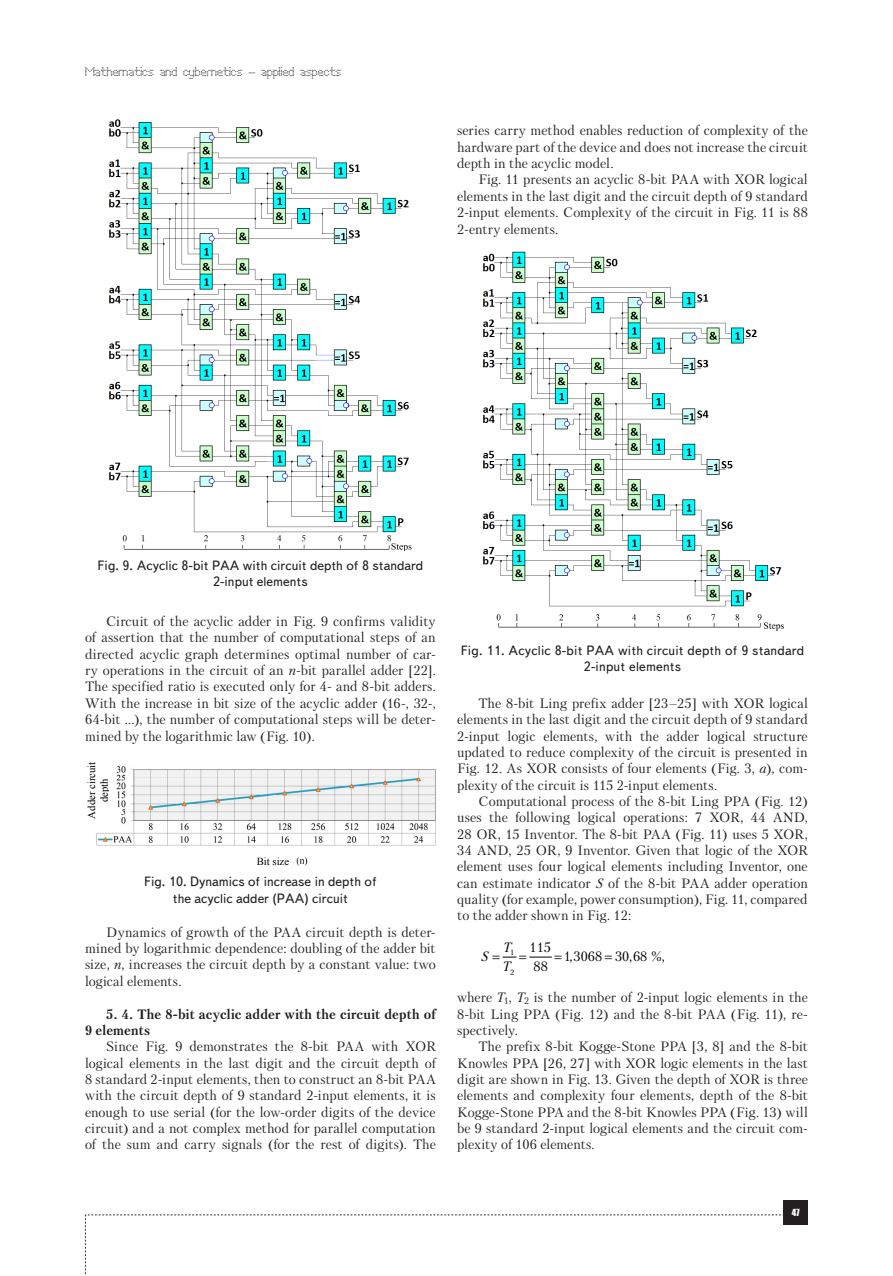
<style>
.page{position:relative;width:893px;height:1276px;background:#fff}
.page>*{position:absolute;margin:0;border:0;box-sizing:border-box;transform-origin:0 0}
.t1{font:13.5px/16.4px "Petersburg C";color:#231f20;text-align:justify}
.t2{font:13.5px/16.2px "Text Book C";color:#231f20;text-align:center}
.t3{font:700 13.5px/16.4px "Petersburg C";letter-spacing:.005em;color:#231f20}
.t4{font:13.5px "Petersburg C";letter-spacing:.005em;color:#000}
.t5{font:italic 13.5px "Petersburg C";color:#000}
.t6{font:12px "Perfo";letter-spacing:.015em;color:#231f20}
.t7{font:10.65px/12.6px "Times New Roman";color:#000;text-align:center}
.t8{font:9px "Impact";color:#fff}
.t9{font:7.8px "Petersburg C";color:#000}
.s1{font-style:italic}
</style>
<div class="page">
<svg style="left:85px;top:1214px;width:699px;height:62px"></svg>
<div style="left:784px;top:1200px;width:24px;height:24px;background:#231f20"></div>
<img style="left:96px;top:766px;width:340px;height:100px">
<div style="left:205px;top:852px;width:90px;height:16px;background:#fff"></div>
<div style="left:85px;top:757px;width:29px;height:72px;background:#fff"></div>
<img style="left:109px;top:119px;width:303px;height:432px">
<img style="left:483px;top:251px;width:302px;height:380px">
<svg style="left:502px;top:956px;width:50px;height:2px"></svg>
<p class="t6" style="left:85px;top:65px;width:258px">Mathematics and cybernetics – applied aspects</p>
<p class="t1" style="left:457px;top:122px;width:352px">series carry method enables reduction of complexity of the hardware part of the device and does not increase the circuit depth in the acyclic model.</p>
<p class="t1" style="left:457px;top:171px;width:352px;text-indent:21px">Fig. 11 presents an acyclic 8-bit PAA with XOR logical elements in the last digit and the circuit depth of 9 standard 2-input elements. Complexity of the circuit in Fig. 11 is 88<br>2-entry elements.</p>
<p class="t2" style="left:98px;top:557px;width:327px">Fig. 9. Acyclic 8-bit PAA with circuit depth of 8 standard<br>2-input elements</p>
<p class="t1" style="left:85px;top:613px;width:352px;text-indent:21px">Circuit of the acyclic adder in Fig. 9 confirms validity of assertion that the number of computational steps of an directed acyclic graph determines optimal number of car&shy;ry operations in the circuit of an <span class="s1">n</span>-bit parallel adder [22].<br>The specified ratio is executed only for 4- and 8-bit adders.<br>With the increase in bit size of the acyclic adder (16-, 32-, 64-bit ...), the number of computational steps will be deter&shy;mined by the logarithmic law (Fig. 10).</p>
<p class="t7" style="left:85px;top:818px;width:58px;rotate:-90deg">Adder circuit depth</p>
<p class="t7" style="left:257px;top:854px;width:34px">Bit size</p>
<p class="t2" style="left:144px;top:874px;width:234px">Fig. 10. Dynamics of increase in depth of the acyclic adder (PAA) circuit</p>
<p class="t1" style="left:85px;top:923px;width:352px;text-indent:21px">Dynamics of growth of the PAA circuit depth is deter&shy;mined by logarithmic dependence: doubling of the adder bit size, <span class="s1">n</span>, increases the circuit depth by a constant value: two logical elements.</p>
<p class="t3" style="left:85px;top:1005px;width:352px;text-indent:21px">5. 4. The 8-bit acyclic adder with the circuit depth of<br>9 elements</p>
<p class="t1" style="left:85px;top:1038px;width:352px;text-indent:21px">Since Fig. 9 demonstrates the 8-bit PAA with XOR logical elements in the last digit and the circuit depth of 8 standard 2-input elements, then to construct an 8-bit PAA with the circuit depth of 9 standard 2-input elements, it is enough to use serial (for the low-order digits of the device circuit) and a not complex method for parallel computation of the sum and carry signals (for the rest of digits). The</p>
<p class="t2" style="left:461px;top:642px;width:345px">Fig. 11. Acyclic 8-bit PAA with circuit depth of 9 standard<br>2-input elements</p>
<p class="t1" style="left:457px;top:695px;width:352px;text-indent:21px">The 8-bit Ling prefix adder [23–25] with XOR logical elements in the last digit and the circuit depth of 9 standard 2-input logic elements, with the adder logical structure updated to reduce complexity of the circuit is presented in Fig. 12. As XOR consists of four elements (Fig. 3, <span class="s1">a</span>), com&shy;plexity of the circuit is 115 2-input elements.</p>
<p class="t1" style="left:457px;top:793px;width:352px;text-indent:21px">Computational process of the 8-bit Ling PPA (Fig. 12) uses the following logical operations: 7 XOR, 44 AND, 28 OR, 15 Inventor. The 8-bit PAA (Fig. 11) uses 5 XOR, 34 AND, 25 OR, 9 Inventor. Given that logic of the XOR element uses four logical elements including Inventor, one can estimate indicator <span class="s1">S</span> of the 8-bit PAA adder operation quality (for example, power consumption), Fig. 11, compared to the adder shown in Fig. 12:</p>
<p class="t9" style="left:510px;top:948px;width:6px">1</p>
<p class="t9" style="left:510px;top:967px;width:6px">2</p>
<p class="t4" style="left:529px;top:939px;width:23px">115</p>
<p class="t5" style="left:503px;top:939px;width:9px">T</p>
<p class="t4" style="left:564px;top:948px;width:103px">1,3068 30,68 %,</p>
<p class="t5" style="left:481px;top:948px;width:9px">S</p>
<p class="t4" style="left:534px;top:958px;width:16px">88</p>
<p class="t5" style="left:503px;top:958px;width:9px">T</p>
<p class="t1" style="left:457px;top:989px;width:352px">where <span class="s1">T</span><sub>1</sub>, <span class="s1">T</span><sub>2</sub> is the number of 2-input logic elements in the 8-bit Ling PPA (Fig. 12) and the 8-bit PAA (Fig. 11), re&shy;spectively.</p>
<p class="t1" style="left:457px;top:1038px;width:352px;text-indent:21px">The prefix 8-bit Kogge-Stone PPA [3, 8] and the 8-bit Knowles PPA [26, 27] with XOR logic elements in the last digit are shown in Fig. 13. Given the depth of XOR is three elements and complexity four elements, depth of the 8-bit Kogge-Stone PPA and the 8-bit Knowles PPA (Fig. 13) will be 9 standard 2-input logical elements and the circuit com&shy;plexity of 106 elements.</p>
<p class="t8" style="left:792px;top:1205px;width:9px">47</p>
</div>
